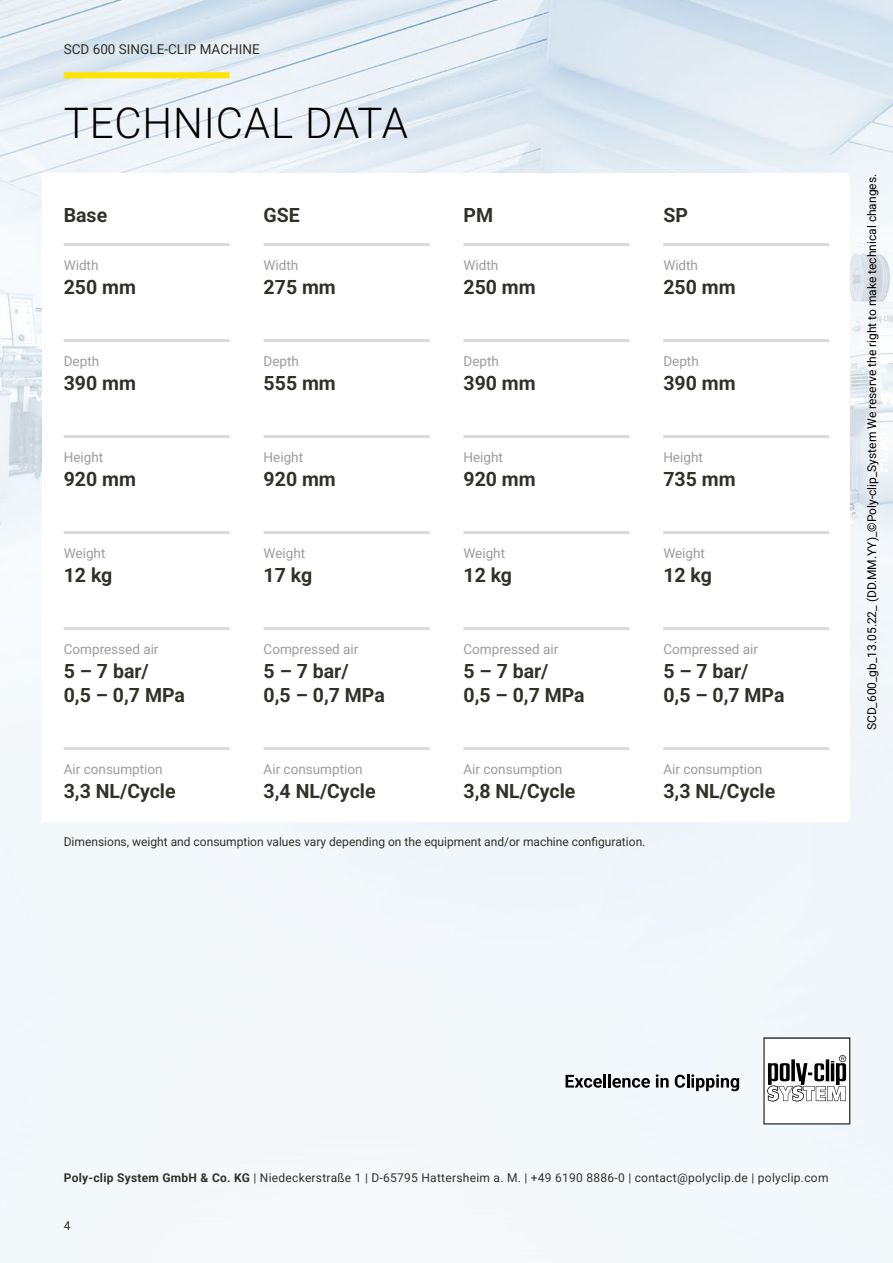
<style>
.page{position:relative;width:893px;height:1263px;background:#fff}
.page>*{position:absolute;margin:0;border:0;box-sizing:border-box;transform-origin:0 0}
.t1{font:300 42px "Roboto";letter-spacing:.02em;color:#000}
.t2{font:700 19.5px/24px "Roboto";color:#2f3229}
.t3{font:13.5px "Roboto";color:#9d9d9d}
.t4{font:13.5px "Roboto";color:#2f3229}
.t5{font:12px "Roboto";letter-spacing:.02em;color:#2f3229}
.t6{font:12px "Roboto";color:#2f3229}
.t7{font:12px "Roboto";color:#000}
.s1{font-weight:700}
</style>
<div class="page">
<img style="left:0;top:0;width:893px;height:1263px">
<svg style="left:763px;top:1037px;width:87px;height:87px"></svg>
<svg style="left:566px;top:1074px;width:84px;height:14px"></svg>
<svg style="left:656px;top:1074px;width:13px;height:13px"></svg>
<svg style="left:675px;top:1074px;width:64px;height:17px"></svg>
<div style="left:43px;top:174px;width:807px;height:648px;background:#fff"></div>
<div style="left:64px;top:72px;width:166px;height:6px;background:#ffe400"></div>
<hr style="left:64px;top:243px;width:166px;height:3px;background:#dadada">
<hr style="left:64px;top:339px;width:166px;height:3px;background:#dadada">
<hr style="left:64px;top:435px;width:166px;height:3px;background:#dadada">
<hr style="left:64px;top:531px;width:166px;height:3px;background:#dadada">
<hr style="left:64px;top:627px;width:166px;height:3px;background:#dadada">
<hr style="left:64px;top:747px;width:166px;height:3px;background:#dadada">
<hr style="left:264px;top:243px;width:165px;height:3px;background:#dadada">
<hr style="left:264px;top:339px;width:165px;height:3px;background:#dadada">
<hr style="left:264px;top:435px;width:165px;height:3px;background:#dadada">
<hr style="left:264px;top:531px;width:165px;height:3px;background:#dadada">
<hr style="left:264px;top:627px;width:165px;height:3px;background:#dadada">
<hr style="left:264px;top:747px;width:165px;height:3px;background:#dadada">
<hr style="left:463px;top:243px;width:166px;height:3px;background:#dadada">
<hr style="left:463px;top:339px;width:166px;height:3px;background:#dadada">
<hr style="left:463px;top:435px;width:166px;height:3px;background:#dadada">
<hr style="left:463px;top:531px;width:166px;height:3px;background:#dadada">
<hr style="left:463px;top:627px;width:166px;height:3px;background:#dadada">
<hr style="left:463px;top:747px;width:166px;height:3px;background:#dadada">
<hr style="left:663px;top:243px;width:166px;height:3px;background:#dadada">
<hr style="left:663px;top:339px;width:166px;height:3px;background:#dadada">
<hr style="left:663px;top:435px;width:166px;height:3px;background:#dadada">
<hr style="left:663px;top:531px;width:166px;height:3px;background:#dadada">
<hr style="left:663px;top:627px;width:166px;height:3px;background:#dadada">
<hr style="left:663px;top:747px;width:166px;height:3px;background:#dadada">
<p class="t4" style="left:64px;top:40px;width:197px">SCD 600 SINGLE-CLIP MACHINE</p>
<h1 class="t1" style="left:64px;top:93px;width:346px">TECHNICAL DATA</h1>
<p class="t2" style="left:64px;top:202px;width:45px">Base</p>
<p class="t2" style="left:264px;top:202px;width:38px">GSE</p>
<p class="t2" style="left:463px;top:202px;width:31px">PM</p>
<p class="t2" style="left:663px;top:202px;width:26px">SP</p>
<p class="t3" style="left:64px;top:256px;width:36px">Width</p>
<p class="t2" style="left:64px;top:274px;width:74px">250 mm</p>
<p class="t3" style="left:64px;top:352px;width:37px">Depth</p>
<p class="t2" style="left:64px;top:370px;width:74px">390 mm</p>
<p class="t3" style="left:264px;top:256px;width:36px">Width</p>
<p class="t2" style="left:264px;top:274px;width:74px">275 mm</p>
<p class="t3" style="left:264px;top:352px;width:37px">Depth</p>
<p class="t2" style="left:264px;top:370px;width:74px">555 mm</p>
<p class="t3" style="left:463px;top:256px;width:36px">Width</p>
<p class="t2" style="left:463px;top:274px;width:74px">250 mm</p>
<p class="t3" style="left:463px;top:352px;width:37px">Depth</p>
<p class="t2" style="left:463px;top:370px;width:74px">390 mm</p>
<p class="t3" style="left:663px;top:256px;width:36px">Width</p>
<p class="t2" style="left:663px;top:274px;width:74px">250 mm</p>
<p class="t3" style="left:663px;top:352px;width:37px">Depth</p>
<p class="t2" style="left:663px;top:370px;width:74px">390 mm</p>
<p class="t3" style="left:64px;top:448px;width:41px">Height</p>
<p class="t2" style="left:64px;top:466px;width:74px">920 mm</p>
<p class="t3" style="left:264px;top:448px;width:41px">Height</p>
<p class="t2" style="left:264px;top:466px;width:74px">920 mm</p>
<p class="t3" style="left:463px;top:448px;width:41px">Height</p>
<p class="t2" style="left:463px;top:466px;width:74px">920 mm</p>
<p class="t3" style="left:663px;top:448px;width:41px">Height</p>
<p class="t2" style="left:663px;top:466px;width:74px">735 mm</p>
<p class="t3" style="left:64px;top:544px;width:43px">Weight</p>
<p class="t2" style="left:64px;top:562px;width:50px">12 kg</p>
<p class="t3" style="left:64px;top:640px;width:96px">Compressed air</p>
<p class="t2" style="left:64px;top:658px;width:123px">5 – 7 bar/<br>0,5 – 0,7 MPa</p>
<p class="t3" style="left:264px;top:544px;width:43px">Weight</p>
<p class="t2" style="left:264px;top:562px;width:50px">17 kg</p>
<p class="t3" style="left:264px;top:640px;width:96px">Compressed air</p>
<p class="t2" style="left:264px;top:658px;width:123px">5 – 7 bar/<br>0,5 – 0,7 MPa</p>
<p class="t3" style="left:463px;top:544px;width:43px">Weight</p>
<p class="t2" style="left:463px;top:562px;width:50px">12 kg</p>
<p class="t3" style="left:463px;top:640px;width:96px">Compressed air</p>
<p class="t2" style="left:463px;top:658px;width:123px">5 – 7 bar/<br>0,5 – 0,7 MPa</p>
<p class="t3" style="left:663px;top:544px;width:43px">Weight</p>
<p class="t2" style="left:663px;top:562px;width:50px">12 kg</p>
<p class="t3" style="left:663px;top:640px;width:96px">Compressed air</p>
<p class="t2" style="left:663px;top:658px;width:123px">5 – 7 bar/<br>0,5 – 0,7 MPa</p>
<p class="t3" style="left:64px;top:760px;width:100px">Air consumption</p>
<p class="t2" style="left:64px;top:778px;width:113px">3,3 NL/Cycle</p>
<p class="t3" style="left:264px;top:760px;width:100px">Air consumption</p>
<p class="t2" style="left:264px;top:778px;width:113px">3,4 NL/Cycle</p>
<p class="t3" style="left:463px;top:760px;width:100px">Air consumption</p>
<p class="t2" style="left:463px;top:778px;width:113px">3,8 NL/Cycle</p>
<p class="t3" style="left:663px;top:760px;width:100px">Air consumption</p>
<p class="t2" style="left:663px;top:778px;width:113px">3,3 NL/Cycle</p>
<p class="t6" style="left:64px;top:833px;width:583px">Dimensions, weight and consumption values vary depending on the equipment and/or machine configuration.</p>
<p class="t7" style="left:863px;top:730px;width:558px;rotate:-90deg">SCD_600_gb_13.05.22_ (DD.MM.YY)_©Poly-clip_System We reserve the right to make technical changes.</p>
<p class="t5" style="left:64px;top:1169px;width:766px"><span class="s1">Poly-clip System GmbH &amp; Co. KG</span> | Niedeckerstraße 1 | D-65795 Hattersheim a. M. | +49 6190 8886-0 | contact@polyclip.de | polyclip.com</p>
<p class="t6" style="left:64px;top:1217px;width:8px">4</p>
</div>
